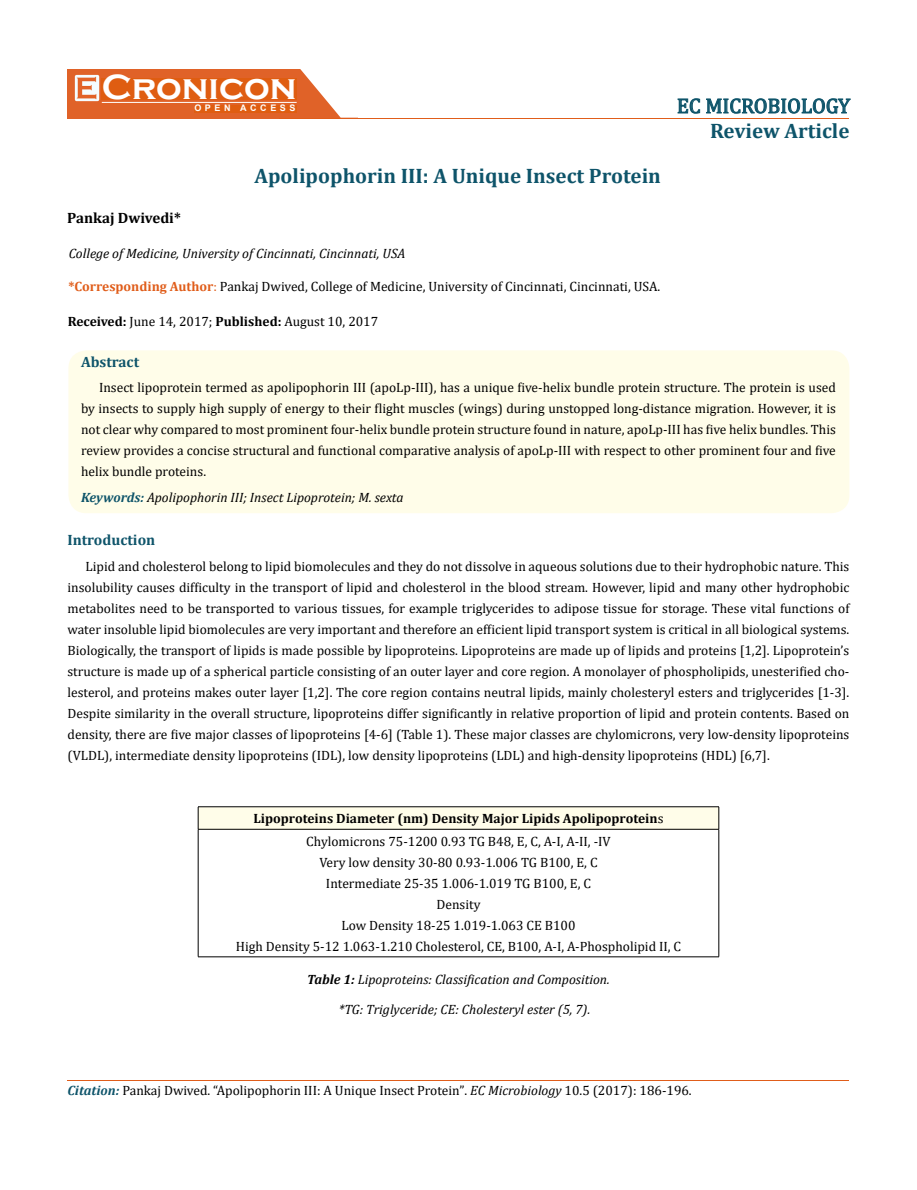
<style>
.page{position:relative;width:917px;height:1190px;background:#fff}
.page>*{position:absolute;margin:0;border:0;box-sizing:border-box;transform-origin:0 0}
.t1{font:700 36px "Copperplate Gothic";color:#fff}
.t2{font:700 21px "Cambria";color:#0e546a}
.t3{font:21px "Cambria";color:#0e546a}
.t4{font:700 15px "Cambria";color:#0e546a}
.t5{font:700 15px "Cambria";color:#000}
.t6{font:13.5px/21px "Cambria";color:#000;text-align:justify}
.t7{font:italic 13.5px "Cambria";color:#000}
.t8{font:700 13.5px/22.5px "Cambria";color:#000;text-align:center}
.t9{font:700 9px "Arial";letter-spacing:.4em;color:#fff}
.s1{font-weight:700;color:#e05d1a}
.s2{color:#e05d1a}
.s3{font-weight:700}
.s4{font-weight:700;color:#0e546a}
.s5{font-weight:400}
.s6{font-weight:700;font-style:italic;color:#0e546a}
.s7{font-size:13.35px}
.s8{font-style:italic}
</style>
<div class="page">
<div style="left:67px;top:70px;width:290px;height:49px;background:#e06228"></div>
<svg style="left:300px;top:69px;width:58px;height:49px"></svg>
<img style="left:75px;top:75px;width:24px;height:26px">
<div style="left:102px;top:79px;width:195px;height:21px;background:#df5d11"></div>
<div style="left:194px;top:105px;width:103px;height:7px;background:#df5d11"></div>
<svg style="left:677px;top:98px;width:173px;height:16px"></svg>
<hr style="left:102px;top:102px;width:194px;height:1px;background:#fff">
<hr style="left:279px;top:118px;width:569px;height:1px;background:#e05d1a">
<hr style="left:67px;top:1080px;width:782px;height:1px;background:#e05d1a">
<div style="left:68px;top:350px;width:781px;height:163px;background:#fffde9;border-radius:18px"></div>
<div style="left:198px;top:806px;width:520px;height:23px;background:#fffde9"></div>
<hr style="left:198px;top:806px;width:521px;height:1px;background:#000">
<svg style="left:198px;top:807px;width:1px;height:22px"></svg>
<svg style="left:718px;top:807px;width:1px;height:22px"></svg>
<hr style="left:198px;top:829px;width:521px;height:1px;background:#000">
<hr style="left:198px;top:829px;width:1px;height:127px;background:#000">
<hr style="left:718px;top:829px;width:1px;height:127px;background:#000">
<hr style="left:198px;top:956px;width:521px;height:1px;background:#000">
<h1 class="t1" style="left:102px;top:68px;width:196px">Cronicon</h1>
<p class="t9" style="left:194px;top:102px;width:103px">OPEN ACCESS</p>
<h2 class="t3" style="left:676px;top:93px;width:175px">EC MICROBIOLOGY</h2>
<h2 class="t2" style="left:710px;top:116px;width:141px">Review Article</h2>
<h2 class="t2" style="left:254px;top:160px;width:408px">Apolipophorin III: A Unique Insect Protein</h2>
<p class="t5" style="left:67px;top:207px;width:115px">Pankaj Dwivedi*</p>
<p class="t7" style="left:69px;top:244px;width:338px">College of Medicine, University of Cincinnati, Cincinnati, USA</p>
<p class="t6" style="left:68px;top:276px;width:593px"><span class="s1">*Corresponding Author</span><span class="s2">:</span> Pankaj Dwived, College of Medicine, University of Cincinnati, Cincinnati, USA.</p>
<p class="t6" style="left:68px;top:311px;width:312px"><span class="s3">Received:</span> June 14, 2017; <span class="s3">Published:</span> August 10, 2017</p>
<p class="t4" style="left:81px;top:351px;width:60px">Abstract</p>
<p class="t6" style="left:81px;top:377px;width:756px;text-indent:18px">Insect lipoprotein termed as apolipophorin III (apoLp-III), has a unique five-helix bundle protein structure. The protein is used by insects to supply high supply of energy to their flight muscles (wings) during unstopped long-distance migration. However, it is not clear why compared to most prominent four-helix bundle protein structure found in nature, apoLp-III has five helix bundles. This review provides a concise structural and functional comparative analysis of apoLp-III with respect to other prominent four and five helix bundle proteins.</p>
<p class="t7" style="left:81px;top:488px;width:324px"><span class="s4">Keywords:</span> Apolipophorin III; Insect Lipoprotein; M. sexta</p>
<p class="t4" style="left:67px;top:529px;width:89px">Introduction</p>
<p class="t6" style="left:67px;top:556px;width:783px;text-indent:18px">Lipid and cholesterol belong to lipid biomolecules and they do not dissolve in aqueous solutions due to their hydrophobic nature. This insolubility causes difficulty in the transport of lipid and cholesterol in the blood stream. However, lipid and many other hydrophobic metabolites need to be transported to various tissues, for example triglycerides to adipose tissue for storage. These vital functions of water insoluble lipid biomolecules are very important and therefore an efficient lipid transport system is critical in all biological systems.<br>Biologically, the transport of lipids is made possible by lipoproteins. Lipoproteins are made up of lipids and proteins [1,2]. Lipoprotein’s structure is made up of a spherical particle consisting of an outer layer and core region. A monolayer of phospholipids, unesterified cho&shy;lesterol, and proteins makes outer layer [1,2]. The core region contains neutral lipids, mainly cholesteryl esters and triglycerides [1-3].<br>Despite similarity in the overall structure, lipoproteins differ significantly in relative proportion of lipid and protein contents. Based on density, there are five major classes of lipoproteins [4-6] (Table 1). These major classes are chylomicrons, very low-density lipoproteins (VLDL), intermediate density lipoproteins (IDL), low density lipoproteins (LDL) and high-density lipoproteins (HDL) [6,7].</p>
<p class="t8" style="left:253px;top:807px;width:411px">Lipoproteins Diameter (nm) Density Major Lipids Apolipoprotein<span class="s5">s<br>Chylomicrons 75-1200 0.93 TG B48, E, C, A-I, A-II, -IV</span></p>
<p class="t6" style="left:236px;top:851px;width:447px;text-align:center">Very low density 30-80 0.93-1.006 TG B100, E, C<br>Intermediate 25-35 1.006-1.019 TG B100, E, C<br>Density<br>Low Density 18-25 1.019-1.063 CE B100<br>High Density 5-12 1.063-1.210 Cholesterol, CE, B100, A-I, A-Phospholipid II, C</p>
<p class="t7" style="left:307px;top:969px;width:304px"><span class="s3">Table 1:</span> Lipoproteins: Classification and Composition.</p>
<p class="t7" style="left:339px;top:999px;width:253px">*TG: Triglyceride; CE: Cholesteryl ester (5, 7).</p>
<p class="t6" style="left:67px;top:1079px;width:625px"><span class="s6">Citation:</span> Pankaj Dwived. “Apolipophorin III: A Unique Insect Protein”<span class="s7">.</span> <span class="s8">EC Microbiology</span> <span class="s7">10</span>.5 (2017): 186-196.</p>
</div>
